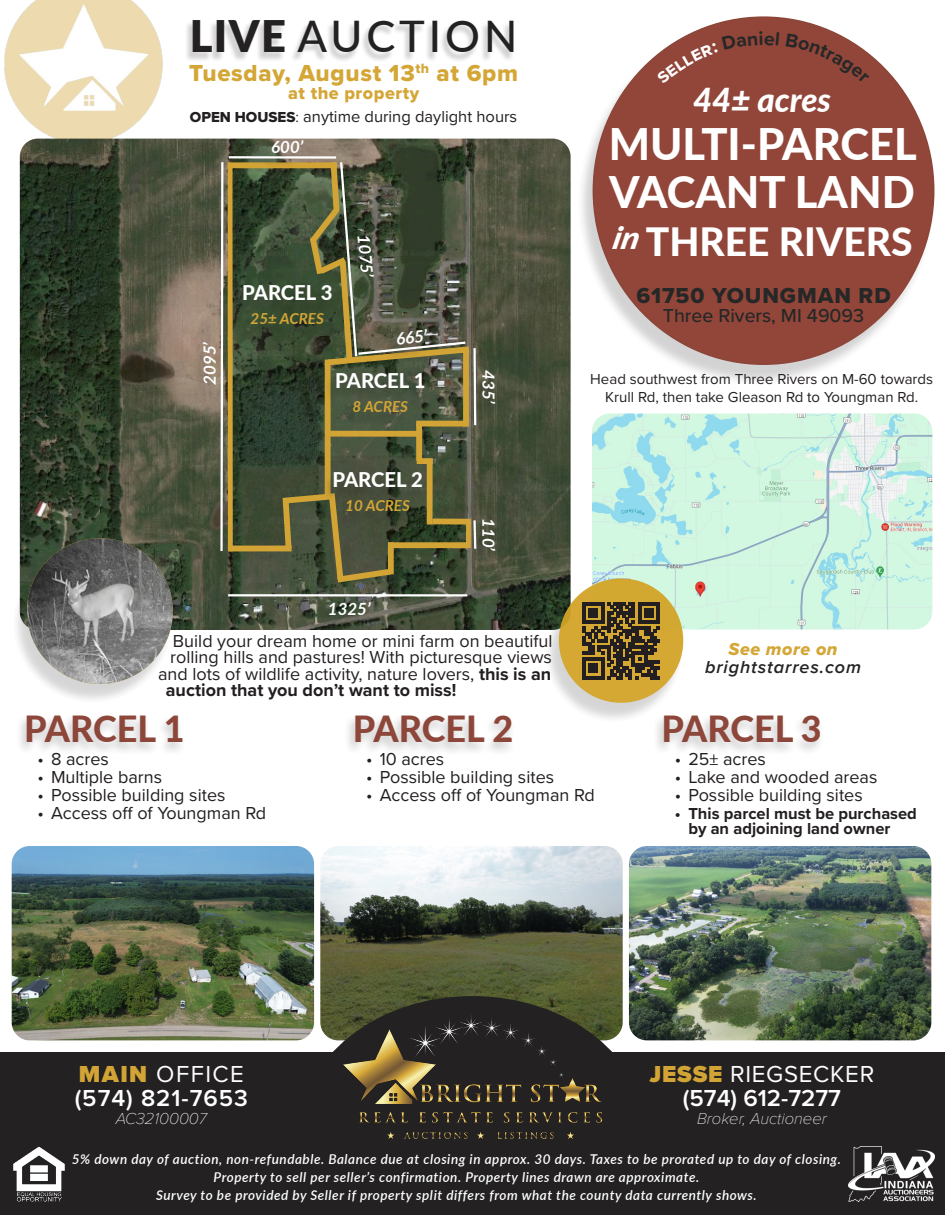
<style>
.page{position:relative;width:945px;height:1215px;background:#fff}
.page>*{position:absolute;margin:0;border:0;box-sizing:border-box;transform-origin:0 0}
.t1{font:800 43.5px/48px "Lato";color:#fff}
.t2{font:500 43.5px "Lato";letter-spacing:.09em;color:#232122}
.t3{font:800 39px "Lato";color:#fff}
.t4{font:800 36px "Lato";color:#8d463a}
.t5{font:italic 800 33px "Lato";color:#fff}
.t6{font:24px "Proxima Nova";letter-spacing:.03em;color:#fff}
.t7{font:24px "Proxima Nova Extrabld";letter-spacing:.03em;color:#d4a636}
.t8{font:600 24px "Proxima Nova";color:#fff}
.t9{font:600 24px "Proxima Nova";letter-spacing:.04em;color:#fff}
.t10{font:22.5px "Proxima Nova Extrabld";letter-spacing:.04em;color:#262727}
.t11{font:800 20.25px "Lato";color:#fff}
.t12{font:500 19.5px "Proxima Nova";color:#262727}
.t13{font:18px "Proxima Nova";color:#231f20}
.t14{font:700 18px "Proxima Nova";color:#231f20}
.t15{font:italic 600 18px/18px "Proxima Nova";letter-spacing:.05em;color:#242223;text-align:center}
.t16{font:18px "Proxima Nova Extrabld";letter-spacing:.03em;color:#d4a636}
.t17{font:italic 700 16.95px "Lato";color:#fff}
.t18{font:700 16.5px/15px "Proxima Nova";color:#231f20}
.t19{font:16.5px "Proxima Nova";color:#231f20}
.t20{font:italic 100 16.5px "Proxima Nova";color:#fff}
.t21{font:italic 700 15.15px "Lato";color:#d2a536}
.t22{font:15px/18px "Proxima Nova";color:#231f20;text-align:center}
.t23{font:italic 600 13.5px/18px "Lato";letter-spacing:.04em;color:#fff;text-align:center}
.s1{font-weight:900}
.s2{font-family:"Proxima Nova Extrabld";font-size:15px}
.s3{font-size:15px}
.s4{font-weight:700}
.s5{font-family:"Proxima Nova Extrabld It";font-weight:400;font-style:normal;color:#d4a636}
.s6{font-weight:900;color:#d2a435}
</style>
<div class="page">
<img style="left:320px;top:846px;width:303px;height:150px">
<img style="left:4px;top:0;width:159px;height:139px">
<div style="left:577px;top:21px;width:358px;height:365px;background:#231f20;opacity:.2"></div>
<div style="left:593px;top:17px;width:341px;height:347px;background:#914639;border-radius:50%"></div>
<div style="left:0;top:1052px;width:945px;height:151px;background:#232122"></div>
<img style="left:314px;top:996px;width:332px;height:143px">
<div style="left:0;top:1147px;width:945px;height:68px;background:#232122"></div>
<img style="left:20px;top:139px;width:551px;height:491px">
<div style="left:228px;top:165px;width:5px;height:386px;background:#d2a435"></div>
<div style="left:230px;top:546px;width:62px;height:5px;background:#d2a435"></div>
<div style="left:228px;top:162px;width:109px;height:6px;background:#d2a435"></div>
<svg style="left:276px;top:487px;width:121px;height:99px"></svg>
<div style="left:388px;top:542px;width:6px;height:32px;background:#d2a435"></div>
<div style="left:389px;top:542px;width:79px;height:6px;background:#d2a435"></div>
<div style="left:466px;top:521px;width:5px;height:27px;background:#d2a435"></div>
<div style="left:432px;top:518px;width:39px;height:7px;background:#d2a435"></div>
<div style="left:427px;top:459px;width:6px;height:66px;background:#d2a435"></div>
<div style="left:330px;top:431px;width:90px;height:6px;background:#d2a435"></div>
<div style="left:416px;top:424px;width:6px;height:37px;background:#d2a435"></div>
<div style="left:325px;top:360px;width:6px;height:136px;background:#d2a435"></div>
<div style="left:233px;top:288px;width:99px;height:50px;background:#231f20;opacity:.25"></div>
<div style="left:323px;top:475px;width:99px;height:51px;background:#231f20;opacity:.25"></div>
<div style="left:192px;top:346px;width:24px;height:54px;background:#231f20;opacity:.25"></div>
<div style="left:261px;top:145px;width:43px;height:24px;background:#231f20;opacity:.25"></div>
<svg style="left:219px;top:160px;width:6px;height:393px"></svg>
<hr style="left:229px;top:156px;width:107px;height:3px;background:#fff">
<div style="left:471px;top:375px;width:24px;height:43px;background:#231f20;opacity:.25"></div>
<div style="left:318px;top:606px;width:53px;height:24px;background:#231f20;opacity:.25"></div>
<hr style="left:228px;top:594px;width:239px;height:3px;background:#fff">
<svg style="left:472px;top:518px;width:6px;height:6px"></svg>
<div style="left:471px;top:524px;width:24px;height:42px;background:#231f20;opacity:.25"></div>
<svg style="left:305px;top:156px;width:173px;height:271px"></svg>
<div style="left:417px;top:458px;width:16px;height:6px;background:#d2a435"></div>
<div style="left:185px;top:21px;width:330px;height:42px;background:#231f20;opacity:.2"></div>
<img style="left:592px;top:413px;width:340px;height:216px">
<div style="left:543px;top:583px;width:141px;height:141px;background:#231f20;opacity:.2"></div>
<div style="left:559px;top:578px;width:124px;height:125px;background:#d4a832;border-radius:50%"></div>
<svg style="left:583px;top:602px;width:77px;height:77px"></svg>
<img style="left:12px;top:846px;width:302px;height:194px">
<img style="left:629px;top:846px;width:302px;height:194px">
<img style="left:13px;top:1147px;width:52px;height:54px">
<img style="left:849px;top:1147px;width:85px;height:54px">
<div style="left:11px;top:543px;width:162px;height:162px;background:#231f20;opacity:.2"></div>
<img style="left:27px;top:538px;width:146px;height:146px;border-radius:73px">
<div style="left:15px;top:714px;width:172px;height:42px;background:#231f20;opacity:.25"></div>
<div style="left:344px;top:714px;width:173px;height:42px;background:#231f20;opacity:.25"></div>
<div style="left:653px;top:714px;width:172px;height:42px;background:#231f20;opacity:.25"></div>
<svg style="left:656px;top:31px;width:39px;height:24px"></svg>
<svg style="left:836px;top:33px;width:34px;height:22px"></svg>
<p class="t2" style="left:190px;top:5px;width:329px"><span class="s1">LIVE</span> AUCTION</p>
<p class="t7" style="left:189px;top:55px;width:331px">Tuesday, August 13<sup>th</sup> at 6pm</p>
<p class="t16" style="left:288px;top:80px;width:133px">at the property</p>
<p class="t19" style="left:190px;top:104px;width:329px"><span class="s2">OPEN HOUSES</span><span class="s3">:</span> anytime during daylight hours</p>
<p class="t17" style="left:271px;top:135px;width:34px">600’</p>
<p class="t17" style="left:197px;top:385px;width:44px;rotate:-90deg">2095’</p>
<p class="t11" style="left:242px;top:277px;width:92px">PARCEL 3</p>
<p class="t21" style="left:251px;top:307px;width:75px">25± ACRES</p>
<p class="t17" style="left:376px;top:233px;width:44px;rotate:85deg">1075’</p>
<p class="t17" style="left:395px;top:327px;width:33px;rotate:-6deg">665’</p>
<p class="t11" style="left:335px;top:365px;width:92px">PARCEL 1</p>
<p class="t21" style="left:352px;top:395px;width:57px">8 ACRES</p>
<p class="t11" style="left:332px;top:464px;width:92px">PARCEL 2</p>
<p class="t21" style="left:345px;top:495px;width:66px">10 ACRES</p>
<p class="t17" style="left:328px;top:596px;width:44px">1325’</p>
<p class="t17" style="left:501px;top:370px;width:35px;rotate:90deg">435’</p>
<p class="t17" style="left:501px;top:518px;width:35px;rotate:90deg">110’</p>
<p class="t13" style="left:173px;top:627px;width:381px">Build your dream home or mini farm on beautiful</p>
<p class="t13" style="left:170px;top:644px;width:383px">rolling hills and pastures! With picturesque views</p>
<p class="t13" style="left:158px;top:660px;width:395px">and lots of wildlife activity, nature lovers, <span class="s4">this is an</span></p>
<p class="t14" style="left:166px;top:677px;width:292px">auction that you don’t want to miss!</p>
<p class="t4" style="left:24px;top:702px;width:162px">PARCEL 1</p>
<p class="t4" style="left:353px;top:702px;width:162px">PARCEL 2</p>
<p class="t5" style="left:693px;top:76px;width:139px">44± acres</p>
<p class="t1" style="left:609px;top:118px;width:310px">MULTI-PARCEL<br>VACANT LAND</p>
<p class="t3" style="left:611px;top:213px;width:303px"><sup>in</sup>THREE RIVERS</p>
<p class="t10" style="left:636px;top:278px;width:256px">61750 YOUNGMAN RD</p>
<p class="t12" style="left:663px;top:301px;width:203px">Three Rivers, MI 49093</p>
<p class="t22" style="left:590px;top:369px;width:344px">Head southwest from Three Rivers on M-60 towards<br>Krull Rd, then take Gleason Rd to Youngman Rd.</p>
<p class="t15" style="left:705px;top:639px;width:158px"><span class="s5">See more on </span>brightstarres.com</p>
<p class="t4" style="left:661px;top:702px;width:162px">PARCEL 3</p>
<p class="t13" style="left:38px;top:746px;width:73px">• 8 acres</p>
<p class="t13" style="left:38px;top:764px;width:126px">• Multiple barns</p>
<p class="t13" style="left:38px;top:782px;width:189px">• Possible building sites</p>
<p class="t13" style="left:38px;top:800px;width:230px">• Access off of Youngman Rd</p>
<p class="t6" style="left:79px;top:1056px;width:166px"><span class="s6">MAIN</span> OFFICE</p>
<p class="t9" style="left:75px;top:1080px;width:175px">(574) 821-7653</p>
<p class="t20" style="left:116px;top:1106px;width:93px">AC32100007</p>
<p class="t13" style="left:366px;top:746px;width:80px">• 10 acres</p>
<p class="t13" style="left:366px;top:764px;width:189px">• Possible building sites</p>
<p class="t13" style="left:366px;top:782px;width:230px">• Access off of Youngman Rd</p>
<p class="t13" style="left:675px;top:746px;width:93px">• 25± acres</p>
<p class="t13" style="left:675px;top:764px;width:204px">• Lake and wooded areas</p>
<p class="t13" style="left:675px;top:782px;width:189px">• Possible building sites</p>
<p class="t18" style="left:688px;top:806px;width:230px;text-indent:-14px">• This parcel must be purchased by an adjoining land owner</p>
<p class="t6" style="left:650px;top:1056px;width:226px"><span class="s6">JESSE</span> RIEGSECKER</p>
<p class="t8" style="left:683px;top:1080px;width:160px">(574) 612-7277</p>
<p class="t20" style="left:697px;top:1106px;width:131px">Broker, Auctioneer</p>
<p class="t23" style="left:72px;top:1150px;width:771px">5% down day of auction, non-refundable. Balance due at closing in approx. 30 days. Taxes to be prorated up to day of closing.</p>
<p class="t23" style="left:156px;top:1168px;width:602px">Property to sell per seller’s confirmation. Property lines drawn are approximate.<br>Survey to be provided by Seller if property split differs from what the county data currently shows.</p>
</div>
